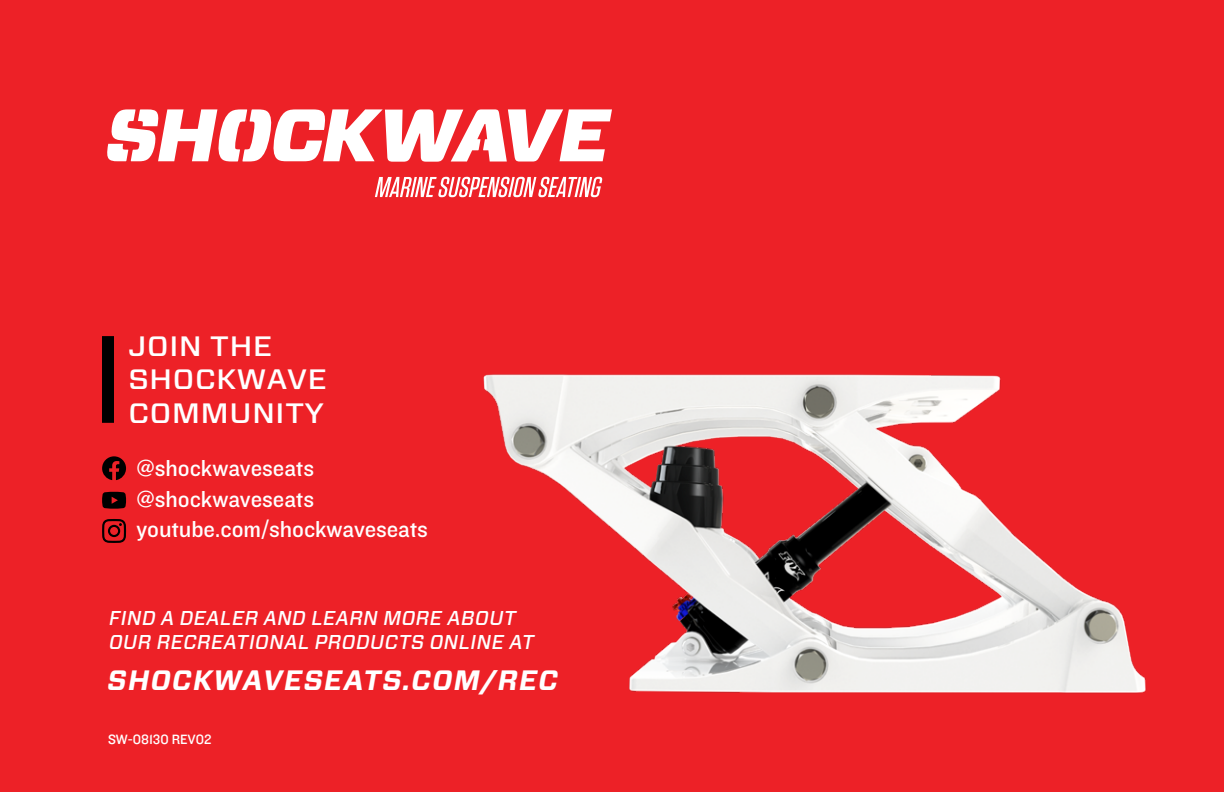
<style>
.page{position:relative;width:1224px;height:792px;background:#ed2127}
.page>*{position:absolute;margin:0;border:0;box-sizing:border-box;transform-origin:0 0}
.t1{font:500 28px/33.6px "Forza";letter-spacing:.025em;color:#fff;scale:1.11 1}
.t2{font:italic 700 28px "Forza";color:#fff}
.t3{font:24px/30.6px "Knockout HTF31 Junior Middlewt";color:#fff}
.t4{font:italic 500 20px/24px "Forza";color:#fff}
.t5{font:14px "Knockout HTF31 Junior Middlewt";color:#fff}
</style>
<div class="page">
<svg style="left:107px;top:109px;width:505px;height:53px"></svg>
<svg style="left:375px;top:177px;width:228px;height:20px"></svg>
<div style="left:102px;top:336px;width:12px;height:87px;background:#000"></div>
<img style="left:483px;top:374px;width:663px;height:320px">
<svg style="left:102px;top:456px;width:24px;height:24px"></svg>
<svg style="left:102px;top:492px;width:24px;height:17px"></svg>
<svg style="left:102px;top:519px;width:24px;height:24px"></svg>
<h1 class="t1" style="left:128px;top:329px;width:180px">JOIN THE<br>SHOCKWAVE<br>COMMUNITY</h1>
<p class="t3" style="left:136px;top:454px;width:293px">@shockwaveseats @shockwaveseats youtube.com/shockwaveseats</p>
<p class="t4" style="left:108px;top:606px;width:431px">FIND A DEALER AND LEARN MORE ABOUT<br>OUR RECREATIONAL PRODUCTS ONLINE AT</p>
<h1 class="t2" style="left:106px;top:661px;width:459px">SHOCKWAVESEATS.COM/REC</h1>
<p class="t5" style="left:108px;top:732px;width:105px">SW-08130 REV02</p>
</div>
